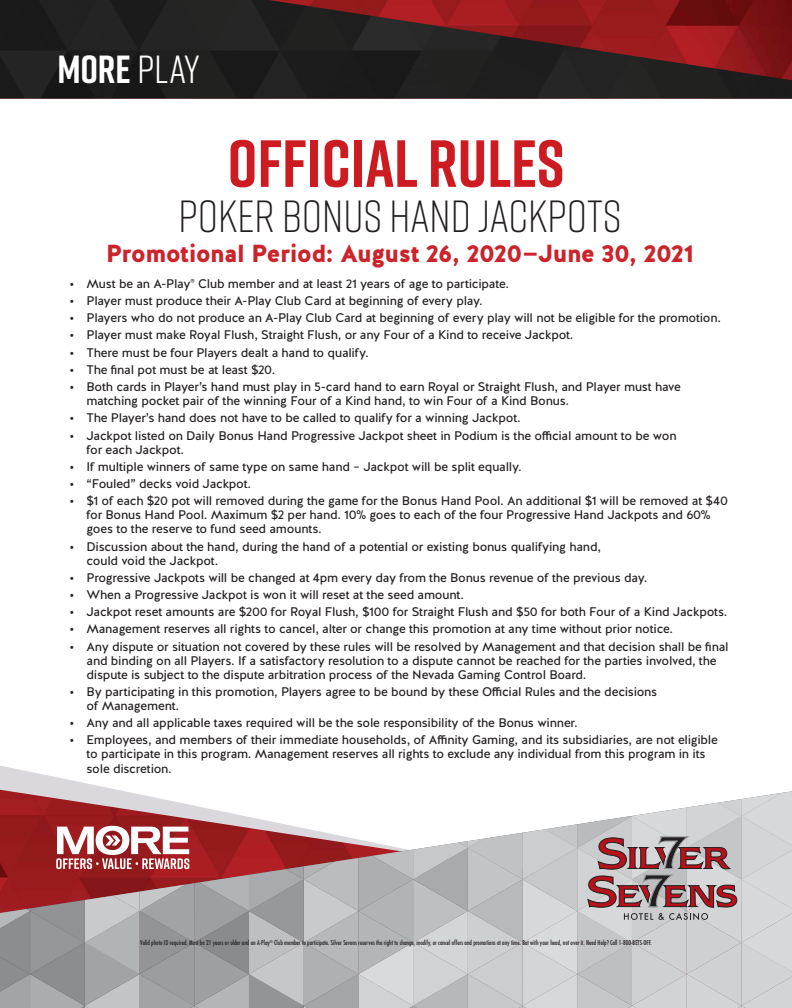
<style>
.page{position:relative;width:792px;height:1008px;background:#fff}
.page>*{position:absolute;margin:0;border:0;box-sizing:border-box;transform-origin:0 0}
.t1{font:700 66.5px "Rift";color:#cc1c22}
.t2{font:300 45px "Rift";color:#231f20}
.t3{font:700 39.15px "Rift";color:#fff}
.t4{font:900 24.65px "Halis GR";letter-spacing:-.03em;color:#cb242b}
.t5{font:12.5px/14px "Halis GR";letter-spacing:-.02em;color:#231f20}
.t6{font:condensed 6.5px "Futura LT";color:#231f20}
.s1{font-weight:400}
</style>
<div class="page">
<svg style="left:0;top:766px;width:117px;height:24px;fill:#dddbdf"></svg>
<svg style="left:0;top:791px;width:792px;height:217px;background:#bfaeb0"></svg>
<img style="left:0;top:0;width:792px;height:99px">
<h3 class="t3" style="left:58px;top:42px;width:144px">MORE <span class="s1">PLAY</span></h3>
<h1 class="t1" style="left:227px;top:116px;width:339px">OFFICIAL RULES</h1>
<h2 class="t2" style="left:178px;top:185px;width:445px">POKER BONUS HAND JACKPOTS</h2>
<h3 class="t4" style="left:106px;top:237px;width:590px">Promotional Period: August 26, 2020—June 30, 2021</h3>
<p class="t5" style="left:69px;top:277px;width:441px">• Must be an A-Play<sup>®</sup> Club member and at least 21 years of age to participate.</p>
<p class="t5" style="left:69px;top:294px;width:415px">• Player must produce their A-Play Club Card at beginning of every play.</p>
<p class="t5" style="left:69px;top:311px;width:653px">• Players who do not produce an A-Play Club Card at beginning of every play will not be eligible for the promotion.</p>
<p class="t5" style="left:69px;top:328px;width:506px">• Player must make Royal Flush, Straight Flush, or any Four of a Kind to receive Jackpot.</p>
<p class="t5" style="left:69px;top:346px;width:301px">• There must be four Players dealt a hand to qualify.</p>
<p class="t5" style="left:69px;top:363px;width:207px">• The final pot must be at least $20.</p>
<p class="t5" style="left:87px;top:380px;width:596px;text-indent:-17px">• Both cards in Player’s hand must play in 5-card hand to earn Royal or Straight Flush, and Player must have matching pocket pair of the winning Four of a Kind hand, to win Four of a Kind Bonus.</p>
<p class="t5" style="left:69px;top:411px;width:453px">• The Player’s hand does not have to be called to qualify for a winning Jackpot.</p>
<p class="t5" style="left:87px;top:429px;width:592px;text-indent:-17px">• Jackpot listed on Daily Bonus Hand Progressive Jackpot sheet in Podium is the official amount to be won for each Jackpot.</p>
<p class="t5" style="left:69px;top:460px;width:454px">• If multiple winners of same type on same hand – Jackpot will be split equally.</p>
<p class="t5" style="left:69px;top:477px;width:183px">• “Fouled” decks void Jackpot.</p>
<p class="t5" style="left:87px;top:494px;width:643px;text-indent:-17px">• $1 of each $20 pot will removed during the game for the Bonus Hand Pool. An additional $1 will be removed at $40 for Bonus Hand Pool. Maximum $2 per hand. 10% goes to each of the four Progressive Hand Jackpots and 60% goes to the reserve to fund seed amounts.</p>
<p class="t5" style="left:87px;top:539px;width:516px;text-indent:-17px">• Discussion about the hand, during the hand of a potential or existing bonus qualifying hand, could void the Jackpot.</p>
<p class="t5" style="left:69px;top:571px;width:580px">• Progressive Jackpots will be changed at 4pm every day from the Bonus revenue of the previous day.</p>
<p class="t5" style="left:69px;top:588px;width:396px">• When a Progressive Jackpot is won it will reset at the seed amount.</p>
<p class="t5" style="left:69px;top:605px;width:660px">• Jackpot reset amounts are $200 for Royal Flush, $100 for Straight Flush and $50 for both Four of a Kind Jackpots.</p>
<p class="t5" style="left:69px;top:622px;width:605px">• Management reserves all rights to cancel, alter or change this promotion at any time without prior notice.</p>
<p class="t5" style="left:87px;top:640px;width:644px;text-indent:-17px">• Any dispute or situation not covered by these rules will be resolved by Management and that decision shall be final and binding on all Players. If a satisfactory resolution to a dispute cannot be reached for the parties involved, the dispute is subject to the dispute arbitration process of the Nevada Gaming Control Board.</p>
<p class="t5" style="left:87px;top:685px;width:572px;text-indent:-17px">• By participating in this promotion, Players agree to be bound by these Official Rules and the decisions of Management.</p>
<p class="t5" style="left:69px;top:716px;width:510px">• Any and all applicable taxes required will be the sole responsibility of the Bonus winner.</p>
<p class="t5" style="left:87px;top:733px;width:633px;line-height:14.5px;text-indent:-17px">• Employees, and members of their immediate households, of Affinity Gaming, and its subsidiaries, are not eligible to participate in this program. Management reserves all rights to exclude any individual from this program in its sole discretion.</p>
<p class="t6" style="left:140px;top:939px;width:513px">Valid photo ID required. Must be 21 years or older and an A-Play<sup>®</sup> Club member to participate. Silver Sevens reserves the right to change, modify, or cancel offers and promotions at any time. Bet with your head, not over it. Need Help? Call 1-800-BETS-OFF.</p>
</div>
